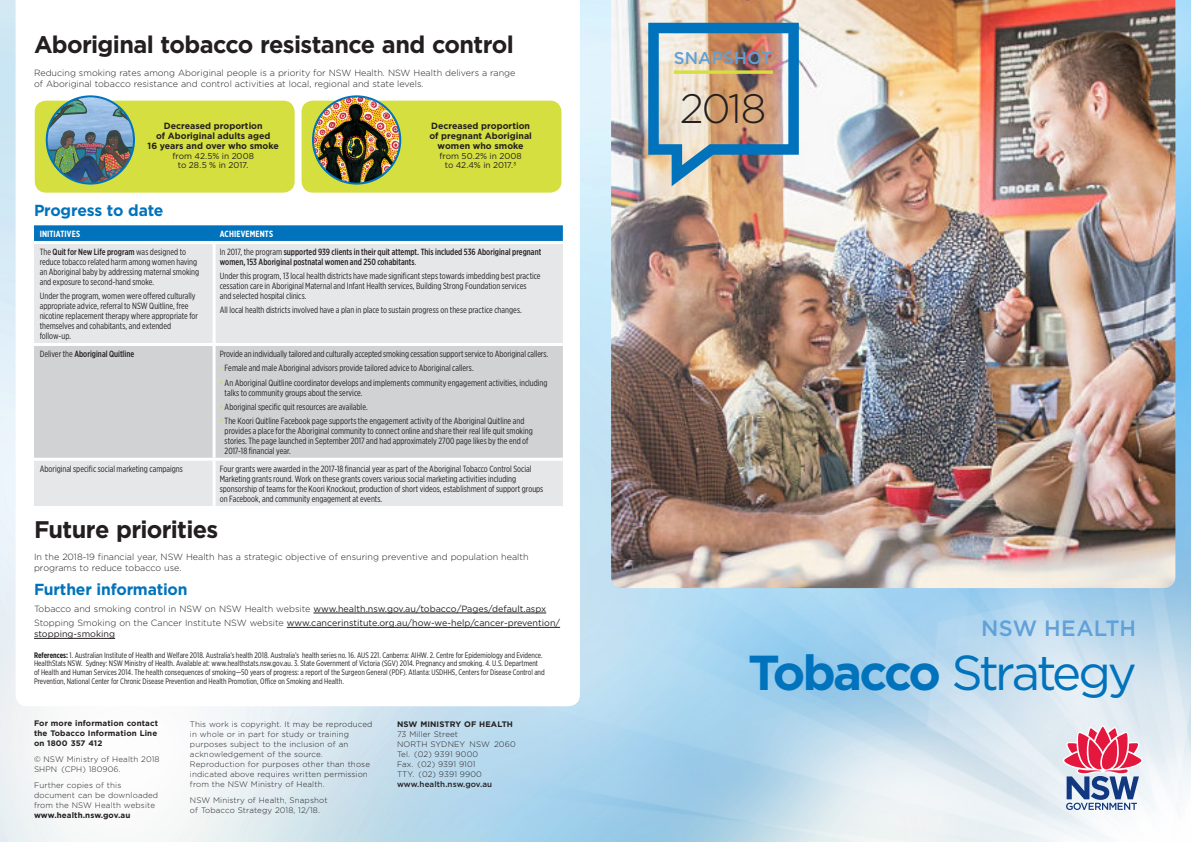
<style>
.page{position:relative;width:1191px;height:842px;background:#fff}
.page>*{position:absolute;margin:0;border:0;box-sizing:border-box;transform-origin:0 0}
.Front_cover{font:49px "Gotham";letter-spacing:-.07em;color:#0073bc}
.t1{font:300 41px "Gotham";color:#231f20}
.Head_1{font:700 24px "Gotham";letter-spacing:-.025em;color:#231f20}
.t2{font:500 22.1px "Gotham";letter-spacing:.005em;color:#61a1d7}
.t3{font:500 17.1px "Gotham";letter-spacing:.015em;color:#61a1d7}
.Head_1-2{font:700 16px "Gotham";letter-spacing:-.015em;color:#0073bc}
._1__Table_Graph_Text{font:9px/9.9px "Gotham X Narrow";color:#231f20}
.BODY_NEW{font:300 9px/11px "Gotham";color:#231f20}
.BODY_NEW-2{font:9px/11px "Gotham";color:#231f20}
._1__Table_Graph_Text-2{font:500 9px/9.9px "Gotham X Narrow";letter-spacing:.005em;color:#231f20}
.Infographic_BF{font:700 9px/9.9px "Gotham";color:#231f20;text-align:center}
._3__Table_Header{font:700 9px "Gotham X Narrow";letter-spacing:.015em;color:#fff}
.Infographic_body{font:8.5px/9.9px "Gotham";letter-spacing:-.005em;color:#231f20;text-align:center}
.Infographic_body-2{font:8px/8.8px "Gotham X Narrow";color:#231f20}
._4__SHPN_Back_Cover{font:300 8px/10px "Gotham";letter-spacing:.015em;color:#231f20}
._4__SHPN_Back_Cover-2{font:700 8px/10px "Gotham";letter-spacing:.015em;color:#231f20;text-align:justify}
.s1{font-weight:500}
.s2{font-weight:400}
.s3{color:#d5df3f}
.s4{font-weight:300}
.s5{font-weight:700}
</style>
<div class="page">
<img style="left:0;top:0;width:1191px;height:842px">
<svg style="left:16px;top:0;width:564px;height:706px"></svg>
<hr style="left:313px;top:613px;width:233px;height:1px;background:#231f20">
<hr style="left:287px;top:627px;width:273px;height:1px;background:#231f20">
<hr style="left:34px;top:638px;width:81px;height:1px;background:#231f20">
<svg style="left:34px;top:225px;width:529px;height:16px;background:#0676bd"></svg>
<div style="left:34px;top:244px;width:529px;height:262px;background:#e6e7e9"></div>
<div style="left:34px;top:346px;width:529px;height:112px;background:#d1d2d4"></div>
<hr style="left:34px;top:343px;width:180px;height:3px;background:#fff">
<hr style="left:213px;top:244px;width:3px;height:99px;background:#fff">
<hr style="left:214px;top:343px;width:349px;height:3px;background:#fff">
<hr style="left:213px;top:346px;width:3px;height:112px;background:#fff">
<hr style="left:34px;top:458px;width:180px;height:3px;background:#fff">
<hr style="left:214px;top:458px;width:349px;height:3px;background:#fff">
<hr style="left:213px;top:461px;width:3px;height:45px;background:#fff">
<hr style="left:34px;top:506px;width:180px;height:3px;background:#fff">
<hr style="left:214px;top:506px;width:349px;height:3px;background:#fff">
<hr style="left:34px;top:241px;width:180px;height:3px;background:#fff">
<hr style="left:214px;top:241px;width:349px;height:3px;background:#fff">
<svg style="left:1062px;top:725px;width:80px;height:85px"></svg>
<div style="left:301px;top:101px;width:260px;height:92px;background:#d5df3f;border-radius:11px"></div>
<div style="left:35px;top:101px;width:260px;height:92px;background:#d5df3f;border-radius:11px"></div>
<img style="left:47px;top:96px;width:87px;height:88px;border-radius:44px">
<div style="left:46px;top:95px;width:89px;height:90px;border:2px solid #0073bc;border-radius:50%"></div>
<img style="left:611px;top:0;width:564px;height:588px">
<img style="left:648px;top:23px;width:151px;height:163px">
<svg style="left:674px;top:70px;width:99px;height:4px"></svg>
<img style="left:313px;top:96px;width:87px;height:88px;border-radius:44px">
<div style="left:312px;top:95px;width:89px;height:90px;border:2px solid #0073bc;border-radius:50%"></div>
<p class="Head_1" style="left:34px;top:29px;width:481px">Aboriginal tobacco resistance and control</p>
<p class="BODY_NEW" style="left:34px;top:67px;width:483px">Reducing smoking rates among Aboriginal people is a priority for NSW Health. NSW Health delivers a range of Aboriginal tobacco resistance and control activities at local, regional and state levels.</p>
<p class="Infographic_BF" style="left:148px;top:121px;width:133px">Decreased proportion<br>of Aboriginal adults aged<br>16 years and over who smoke</p>
<p class="Infographic_body" style="left:172px;top:150px;width:83px">from 42.5% in 2008 to 28.5 % in 2017.</p>
<p class="Infographic_BF" style="left:429px;top:121px;width:104px">Decreased proportion of pregnant Aboriginal women who smoke</p>
<p class="Infographic_body" style="left:439px;top:150px;width:84px">from 50.2% in 2008 to 42.4% in 2017.3</p>
<p class="Head_1-2" style="left:34px;top:199px;width:131px">Progress to date</p>
<p class="_3__Table_Header" style="left:40px;top:228px;width:42px">INITIATIVES</p>
<p class="_3__Table_Header" style="left:220px;top:228px;width:55px">ACHIEVEMENTS</p>
<p class="_1__Table_Graph_Text" style="left:40px;top:247px;width:161px">The <span class="s1">Quit for New Life program</span> was designed to reduce tobacco related harm among women having an Aboriginal baby by addressing maternal smoking and exposure to second-hand smoke.</p>
<p class="_1__Table_Graph_Text" style="left:40px;top:291px;width:160px">Under the program, women were offered culturally appropriate advice, referral to NSW Quitline, free nicotine replacement therapy where appropriate for themselves and cohabitants, and extended follow-up.</p>
<p class="_1__Table_Graph_Text-2" style="left:220px;top:247px;width:323px"><span class="s2">In 2017, the program</span> supported 939 clients in their quit attempt. This included 536 Aboriginal pregnant women, 153 Aboriginal postnatal women and 250 cohabitants<span class="s2">.</span></p>
<p class="_1__Table_Graph_Text" style="left:220px;top:271px;width:322px">Under this program, 13 local health districts have made significant steps towards imbedding best practice cessation care in Aboriginal Maternal and Infant Health services, Building Strong Foundation services<br>and selected hospital clinics.</p>
<p class="_1__Table_Graph_Text" style="left:220px;top:305px;width:303px">All local health districts involved have a plan in place to sustain progress on these practice changes.</p>
<p class="t3" style="left:673px;top:46px;width:100px">SNAPSHOT</p>
<p class="t1" style="left:679px;top:82px;width:88px">2018</p>
<p class="_1__Table_Graph_Text-2" style="left:40px;top:349px;width:96px"><span class="s2">Deliver the</span> Aboriginal Quitline</p>
<p class="_1__Table_Graph_Text" style="left:220px;top:349px;width:330px">Provide an individually tailored and culturally accepted smoking cessation support service to Aboriginal callers.</p>
<p class="_1__Table_Graph_Text" style="left:220px;top:363px;width:255px"><span class="s3">•</span> Female and male Aboriginal advisors provide tailored advice to Aboriginal callers.</p>
<p class="_1__Table_Graph_Text" style="left:225px;top:377px;width:324px;text-indent:-5px"><span class="s3">•</span> An Aboriginal Quitline coordinator develops and implements community engagement activities, including talks to community groups about the service.</p>
<p class="_1__Table_Graph_Text" style="left:220px;top:401px;width:149px"><span class="s3">•</span> Aboriginal specific quit resources are available.</p>
<p class="_1__Table_Graph_Text" style="left:225px;top:416px;width:310px;text-indent:-5px"><span class="s3">•</span> The Koori Quitline Facebook page supports the engagement activity of the Aboriginal Quitline and provides a place for the Aboriginal community to connect online and share their real life quit smoking stories. The page launched in September 2017 and had approximately 2700 page likes by the end of 2017-18 financial year.</p>
<p class="_1__Table_Graph_Text" style="left:40px;top:464px;width:145px">Aboriginal specific social marketing campaigns</p>
<p class="_1__Table_Graph_Text" style="left:220px;top:464px;width:325px">Four grants were awarded in the 2017-18 financial year as part of the Aboriginal Tobacco Control Social Marketing grants round. Work on these grants covers various social marketing activities including sponsorship of teams for the Koori Knockout, production of short videos, establishment of support groups on Facebook, and community engagement at events.</p>
<p class="Head_1" style="left:34px;top:514px;width:186px">Future priorities</p>
<p class="BODY_NEW" style="left:34px;top:551px;width:496px">In the 2018-19 financial year, NSW Health has a strategic objective of ensuring preventive and population health programs to reduce tobacco use.</p>
<p class="Head_1-2" style="left:34px;top:579px;width:155px">Further information</p>
<p class="BODY_NEW-2" style="left:34px;top:603px;width:514px"><span class="s4">Tobacco and smoking control in NSW on NSW Health website</span> www.health.nsw.gov.au/tobacco/Pages/default.aspx</p>
<p class="BODY_NEW-2" style="left:34px;top:618px;width:527px"><span class="s4">Stopping Smoking on the Cancer Institute NSW website</span> www.cancerinstitute.org.au/how-we-help/cancer-prevention/ stopping-smoking</p>
<p class="Infographic_body-2" style="left:34px;top:650px;width:512px"><span class="s5">References:</span> 1. Australian Institute of Health and Welfare 2018. Australia’s health 2018. Australia’s health series no. 16. AUS 221. Canberra: AIHW. 2. Centre for Epidemiology and Evidence.<br>HealthStats NSW. Sydney: NSW Ministry of Health. Available at: www.healthstats.nsw.gov.au. 3. State Government of Victoria (SGV) 2014. Pregnancy and smoking. 4. U.S. Department of Health and Human Services 2014. The health consequences of smoking—50 years of progress: a report of the Surgeon General (PDF). Atlanta: USDHHS, Centers for Disease Control and Prevention, National Center for Chronic Disease Prevention and Health Promotion, Office on Smoking and Health.</p>
<p class="Front_cover" style="left:748px;top:641px;width:390px"><span class="s5">Tobacco</span> Strategy</p>
<p class="_4__SHPN_Back_Cover-2" style="left:34px;top:719px;width:126px">For more information contact the Tobacco Information Line on 1800 357 412</p>
<p class="_4__SHPN_Back_Cover" style="left:34px;top:754px;width:127px;line-height:9.5px">© NSW Ministry of Health 2018<br>SHPN (CPH) 180906.</p>
<p class="_4__SHPN_Back_Cover" style="left:34px;top:780px;width:126px">Further copies of this document can be downloaded from the NSW Health website <span class="s5">www.health.nsw.gov.au</span></p>
<p class="t2" style="left:981px;top:614px;width:156px">NSW HEALTH</p>
<p class="_4__SHPN_Back_Cover" style="left:190px;top:719px;width:184px">This work is copyright. It may be reproduced in whole or in part for study or training purposes subject to the inclusion of an acknowledgement of the source.<br>Reproduction for purposes other than those indicated above requires written permission from the NSW Ministry of Health.</p>
<p class="_4__SHPN_Back_Cover" style="left:190px;top:795px;width:139px">NSW Ministry of Health, Snapshot of Tobacco Strategy 2018, 12/18.</p>
<p class="_4__SHPN_Back_Cover" style="left:397px;top:719px;width:120px"><span class="s5">NSW MINISTRY OF HEALTH<br></span>73 Miller Street<br>NORTH SYDNEY NSW 2060<br>Tel. (02) 9391 9000<br>Fax. (02) 9391 9101<br>TTY. (02) 9391 9900 <span class="s1">www.health.nsw.gov.au</span></p>
</div>
